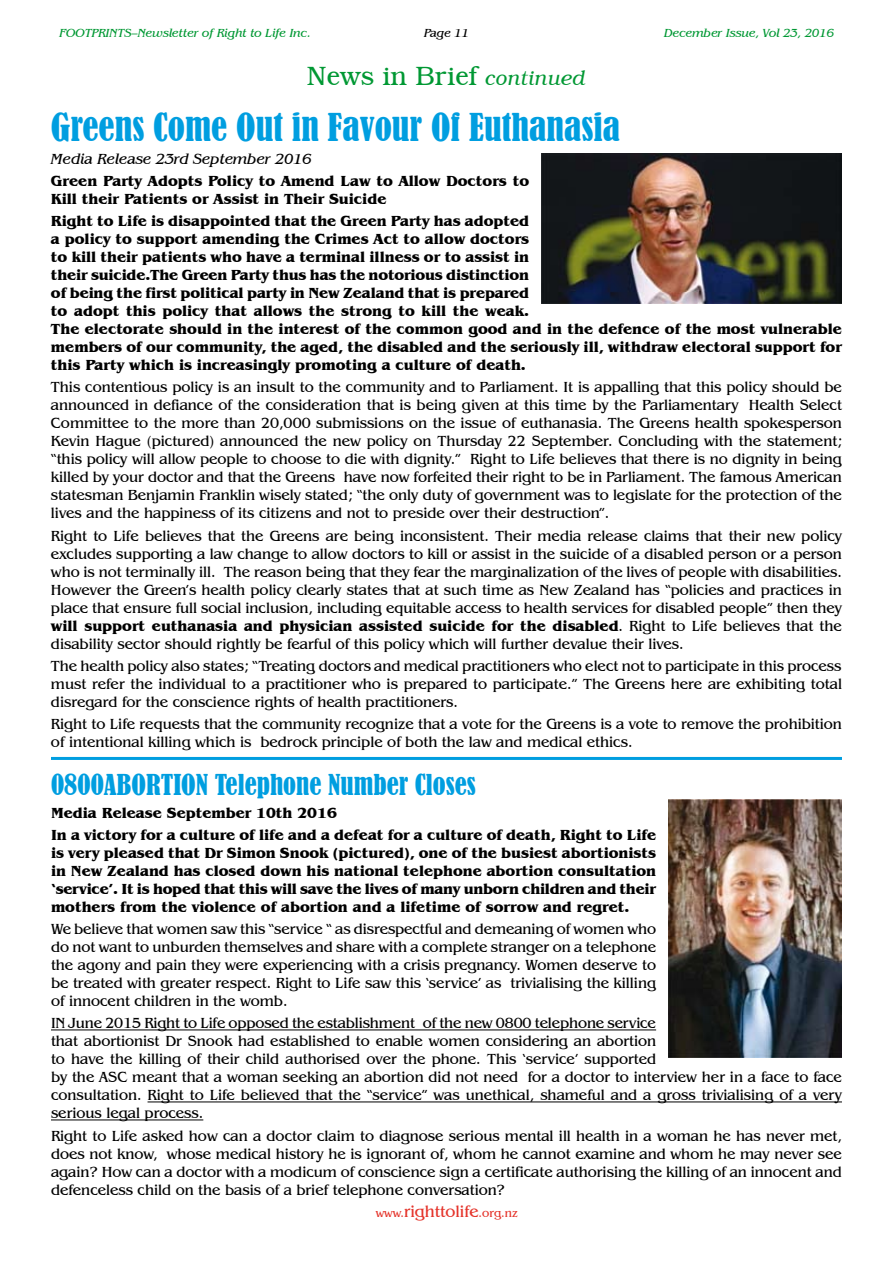
<style>
.page{position:relative;width:893px;height:1263px;background:#fff}
.page>*{position:absolute;margin:0;border:0;box-sizing:border-box;transform-origin:0 0}
.t1{font:condensed 36px "Bernard";color:#009ee0}
.t2{font:condensed 27px "Bernard";color:#009ee0}
.t3{font:300 27px "Bookman IT Cby BT";color:#009833}
.t4{font:15px/18px "Benguiat IT Cby BT";color:#000;text-align:justify}
.t5{font:700 15px/18px "Benguiat IT Cby BT";color:#000}
.t6{font:italic 15px "Benguiat IT Cby BT";color:#000}
.t7{font:italic 12px "Benguiat IT Cby BT";color:#009833}
.t8{font:12px "Benguiat IT Cby BT";color:#e5352c}
.t9{font:italic 12px "Benguiat IT Cby BT";color:#000}
.s1{font-style:italic;font-size:21px}
.s2{font-weight:700}
.s3{font-size:16.5px}
</style>
<div class="page">
<hr style="left:51px;top:757px;width:791px;height:3px;background:#009ee0">
<img style="left:542px;top:153px;width:300px;height:150px">
<hr style="left:51px;top:1029px;width:605px;height:1px;background:#000">
<hr style="left:148px;top:1101px;width:694px;height:1px;background:#000">
<hr style="left:51px;top:1119px;width:152px;height:1px;background:#000">
<img style="left:669px;top:799px;width:173px;height:259px">
<p class="t7" style="left:60px;top:26px;width:253px">FOOTPRINTS–Newsletter of Right to Life Inc.</p>
<p class="t9" style="left:424px;top:26px;width:39px">Page 11</p>
<p class="t7" style="left:664px;top:26px;width:171px">December Issue, Vol 23, 2016</p>
<h2 class="t3" style="left:307px;top:59px;width:281px">News in Brief <span class="s1">continued</span></h2>
<h1 class="t1" style="left:51px;top:107px;width:570px">Greens Come Out in Favour Of Euthanasia</h1>
<p class="t6" style="left:51px;top:149px;width:262px">Media Release 23rd September 2016</p>
<p class="t5" style="left:51px;top:172px;width:480px">Green Party Adopts Policy to Amend Law to Allow Doctors to<br>Kill their Patients or Assist in Their Suicide</p>
<p class="t5" style="left:51px;top:212px;width:792px">Right to Life is disappointed that the Green Party has adopted<br>a policy to support amending the Crimes Act to allow doctors<br>to kill their patients who have a terminal illness or to assist in<br>their suicide.The Green Party thus has the notorious distinction<br>of being the first political party in New Zealand that is prepared<br>to adopt this policy that allows the strong to kill the weak.<br>The electorate should in the interest of the common good and in the defence of the most vulnerable members of our community, the aged, the disabled and the seriously ill, withdraw electoral support for this Party which is increasingly promoting a culture of death.</p>
<p class="t4" style="left:51px;top:378px;width:792px">This contentious policy is an insult to the community and to Parliament. It is appalling that this policy should be announced in defiance of the consideration that is being given at this time by the Parliamentary Health Select Committee to the more than 20,000 submissions on the issue of euthanasia. The Greens health spokesperson Kevin Hague (pictured) announced the new policy on Thursday 22 September. Concluding with the statement; “this policy will allow people to choose to die with dignity.” Right to Life believes that there is no dignity in being killed by your doctor and that the Greens have now forfeited their right to be in Parliament. The famous American statesman Benjamin Franklin wisely stated; “the only duty of government was to legislate for the protection of the lives and the happiness of its citizens and not to preside over their destruction”.</p>
<p class="t4" style="left:51px;top:526px;width:792px">Right to Life believes that the Greens are being inconsistent. Their media release claims that their new policy excludes supporting a law change to allow doctors to kill or assist in the suicide of a disabled person or a person who is not terminally ill. The reason being that they fear the marginalization of the lives of people with disabilities.<br>However the Green’s health policy clearly states that at such time as New Zealand has “policies and practices in place that ensure full social inclusion, including equitable access to health services for disabled people” then they <span class="s2">will support euthanasia and physician assisted suicide for the disabled</span>. Right to Life believes that the disability sector should rightly be fearful of this policy which will further devalue their lives.</p>
<p class="t4" style="left:51px;top:657px;width:792px">The health policy also states; “Treating doctors and medical practitioners who elect not to participate in this process must refer the individual to a practitioner who is prepared to participate.” The Greens here are exhibiting total disregard for the conscience rights of health practitioners.</p>
<p class="t4" style="left:51px;top:715px;width:792px">Right to Life requests that the community recognize that a vote for the Greens is a vote to remove the prohibition of intentional killing which is bedrock principle of both the law and medical ethics.</p>
<h2 class="t2" style="left:51px;top:769px;width:426px">0800ABORTION Telephone Number Closes</h2>
<p class="t5" style="left:51px;top:801px;width:607px;line-height:22.2px">Media Release September 10th 2016<br>In a victory for a culture of life and a defeat for a culture of death, Right to Life</p>
<p class="t5" style="left:51px;top:843px;width:607px;text-align:justify">is very pleased that Dr Simon Snook (pictured), one of the busiest abortionists in New Zealand has closed down his national telephone abortion consultation ‘service’. It is hoped that this will save the lives of many unborn children and their mothers from the violence of abortion and a lifetime of sorrow and regret.</p>
<p class="t4" style="left:51px;top:920px;width:607px">We believe that women saw this “service “ as disrespectful and demeaning of women who do not want to unburden themselves and share with a complete stranger on a telephone the agony and pain they were experiencing with a crisis pregnancy. Women deserve to be treated with greater respect. Right to Life saw this ‘service’ as trivialising the killing of innocent children in the womb.</p>
<p class="t4" style="left:51px;top:1014px;width:792px;text-align:left">IN June 2015 Right to Life opposed the establishment of the new 0800 telephone service<br>that abortionist Dr Snook had established to enable women considering an abortion<br>to have the killing of their child authorised over the phone. This ‘service’ supported<br>by the ASC meant that a woman seeking an abortion did not need for a doctor to interview her in a face to face consultation. Right to Life believed that the “service” was unethical, shameful and a gross trivialising of a very serious legal process.</p>
<p class="t4" style="left:51px;top:1126px;width:792px">Right to Life asked how can a doctor claim to diagnose serious mental ill health in a woman he has never met, does not know, whose medical history he is ignorant of, whom he cannot examine and whom he may never see again? How can a doctor with a modicum of conscience sign a certificate authorising the killing of an innocent and defenceless child on the basis of a brief telephone conversation?</p>
<p class="t8" style="left:376px;top:1206px;width:144px">www.<span class="s3">righttolife</span>.org.nz</p>
</div>
